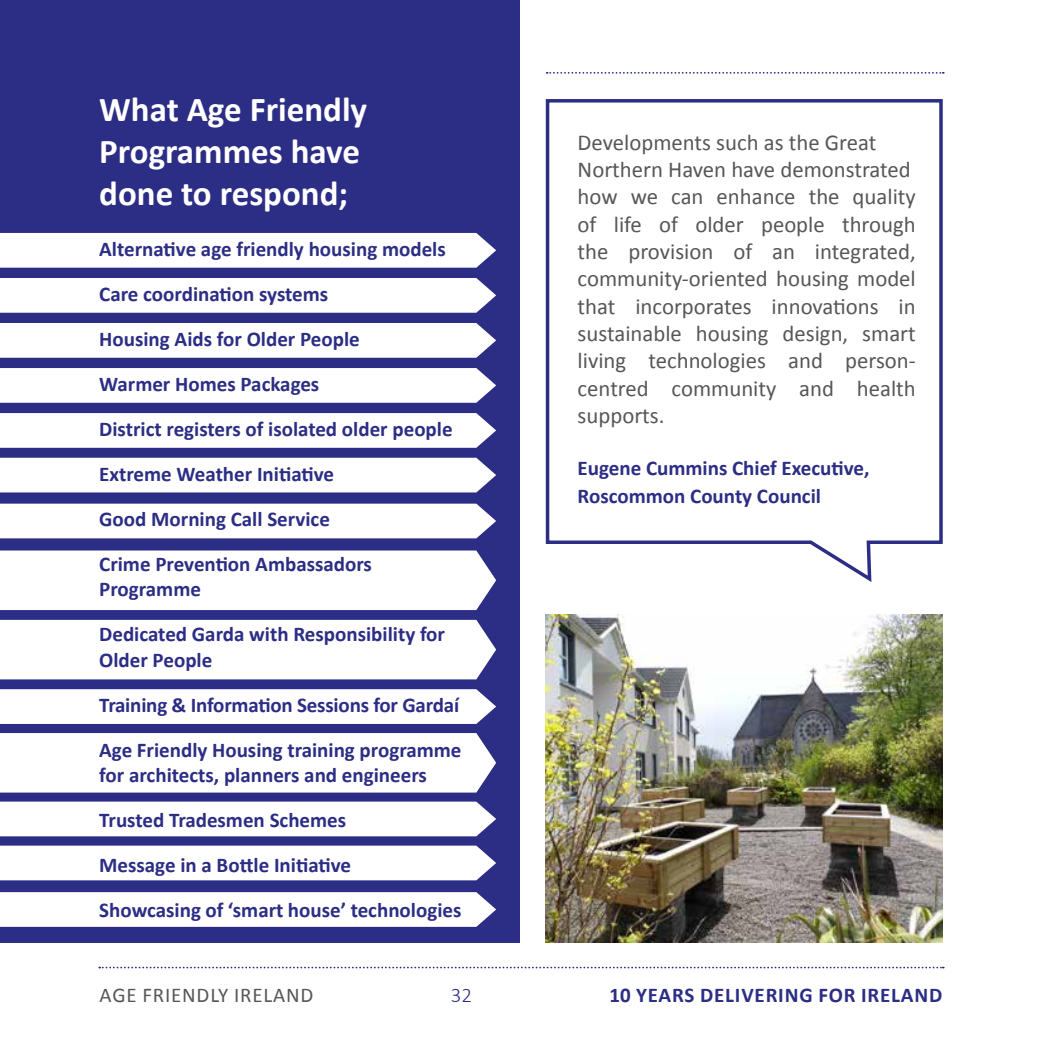
<style>
.page{position:relative;width:1042px;height:1042px;background:#fff}
.page>*{position:absolute;margin:0;border:0;box-sizing:border-box;transform-origin:0 0}
.t1{font:700 35px/42px "Calibri";color:#fff}
.t2{font:22.75px/27.3px "Calibri";color:#575756}
.t3{font:700 21px/45px "Calibri";color:#2c2d84}
.t4{font:700 21px "Calibri";letter-spacing:.04em;color:#2c2d84}
.t5{font:21px "Calibri";letter-spacing:.04em;color:#575756}
.t6{font:300 21px "Calibri";color:#2c2d84}
</style>
<div class="page">
<svg style="left:99px;top:966px;width:845px;height:2px"></svg>
<div style="left:0;top:0;width:520px;height:943px;background:#2c2d84"></div>
<svg style="left:545px;top:99px;width:398px;height:483px"></svg>
<img style="left:546px;top:614px;width:397px;height:329px">
<svg style="left:547px;top:72px;width:397px;height:2px"></svg>
<div style="left:0;top:233px;width:496px;height:35px;background:#fff"></div>
<div style="left:0;top:278px;width:496px;height:35px;background:#fff"></div>
<div style="left:0;top:323px;width:496px;height:35px;background:#fff"></div>
<svg style="left:0;top:368px;width:496px;height:35px;background:#f9f9fc"></svg>
<svg style="left:0;top:413px;width:496px;height:35px;background:#f9f9fc"></svg>
<div style="left:0;top:458px;width:496px;height:34px;background:#fff"></div>
<div style="left:0;top:504px;width:496px;height:34px;background:#fff"></div>
<svg style="left:0;top:689px;width:496px;height:35px;background:#f9f9fc"></svg>
<div style="left:0;top:801px;width:496px;height:35px;background:#fff"></div>
<div style="left:0;top:845px;width:496px;height:35px;background:#fff"></div>
<svg style="left:0;top:892px;width:496px;height:35px;background:#f9f9fc"></svg>
<div style="left:0;top:550px;width:496px;height:60px;background:#fff"></div>
<div style="left:0;top:620px;width:496px;height:59px;background:#fff"></div>
<div style="left:0;top:733px;width:496px;height:59px;background:#fff"></div>
<hr style="left:1041px;top:0;width:1px;height:1042px;background:#bed000">
<h1 class="t1" style="left:99px;top:87px;width:269px">What Age Friendly<br>Programmes have done to respond;</h1>
<p class="t3" style="left:99px;top:225px;width:355px">Alternative age friendly housing models<br>Care coordination systems<br>Housing Aids for Older People<br>Warmer Homes Packages<br>District registers of isolated older people<br>Extreme Weather Initiative<br>Good Morning Call Service<br>Crime Prevention Ambassadors</p>
<p class="t3" style="left:99px;top:566px;width:347px">Programme<br>Dedicated Garda with Responsibility for</p>
<p class="t3" style="left:99px;top:636px;width:364px">Older People<br>Training &amp; Information Sessions for Gardaí<br>Age Friendly Housing training programme</p>
<p class="t3" style="left:99px;top:751px;width:364px">for architects, planners and engineers Trusted Tradesmen Schemes<br>Message in a Bottle Initiative<br>Showcasing of ‘smart house’ technologies</p>
<p class="t2" style="left:578px;top:128px;width:340px">Developments such as the Great<br>Northern Haven have demonstrated how we can enhance the quality of life of older people through the provision of an integrated, community-oriented housing model that incorporates innovations in sustainable housing design, smart living technologies and person&shy;centred community and health supports.</p>
<p class="t3" style="left:578px;top:454px;width:293px;line-height:27.3px">Eugene Cummins Chief Executive,<br>Roscommon County Council</p>
<p class="t5" style="left:100px;top:981px;width:215px">AGE FRIENDLY IRELAND</p>
<p class="t6" style="left:451px;top:982px;width:23px">32</p>
<p class="t4" style="left:609px;top:980px;width:334px">10 YEARS DELIVERING FOR IRELAND</p>
</div>
